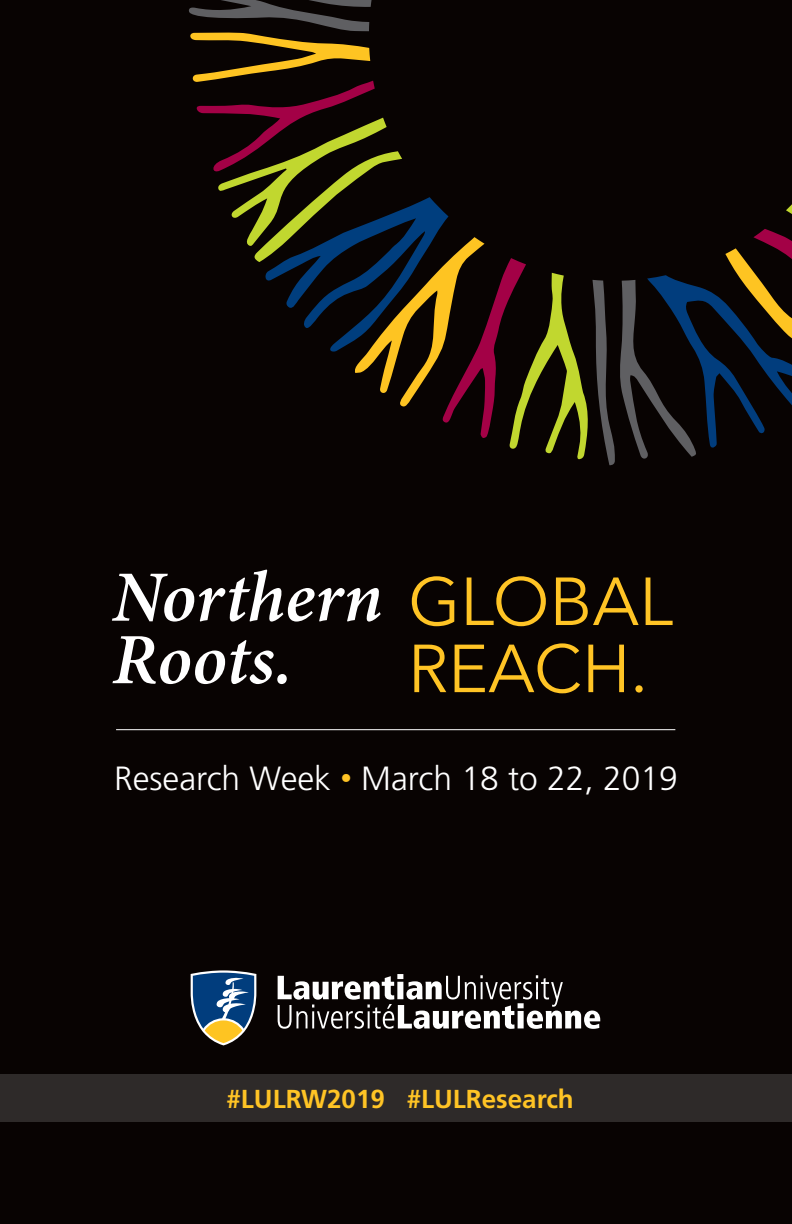
<style>
.page{position:relative;width:792px;height:1224px;background:#080302}
.page>*{position:absolute;margin:0;border:0;box-sizing:border-box;transform-origin:0 0}
.t1{font:italic 600 72.4px/62.6px "Minion Pro";color:#fff}
.t2{font:67.2px/67.2px "Avenir Next";color:#ffc425}
.t3{font:300 33.6px "Frutiger LT Std";color:#fff}
.t4{font:700 26px "Frutiger LT Std";color:#ffc425}
.s1{font-weight:700;font-size:23px;color:#ffc425}
</style>
<div class="page">
<div style="left:0;top:1074px;width:792px;height:48px;background:#2e2a29"></div>
<hr style="left:116px;top:729px;width:559px;height:1px;background:#fff">
<svg style="left:278px;top:974px;width:322px;height:55px"></svg>
<svg style="left:191px;top:970px;width:65px;height:75px"></svg>
<svg style="left:189px;top:0;width:603px;height:465px"></svg>
<p class="t1" style="left:112px;top:565px;width:272px">Northern<br>Roots.</p>
<p class="t2" style="left:408px;top:565px;width:267px">GLOBAL<br>REACH.</p>
<p class="t3" style="left:114px;top:759px;width:565px">Research Week <span class="s1">•</span> March 18 to 22, 2019</p>
<p class="t4" style="left:227px;top:1084px;width:349px">#LULRW2019 #LULResearch</p>
</div>
